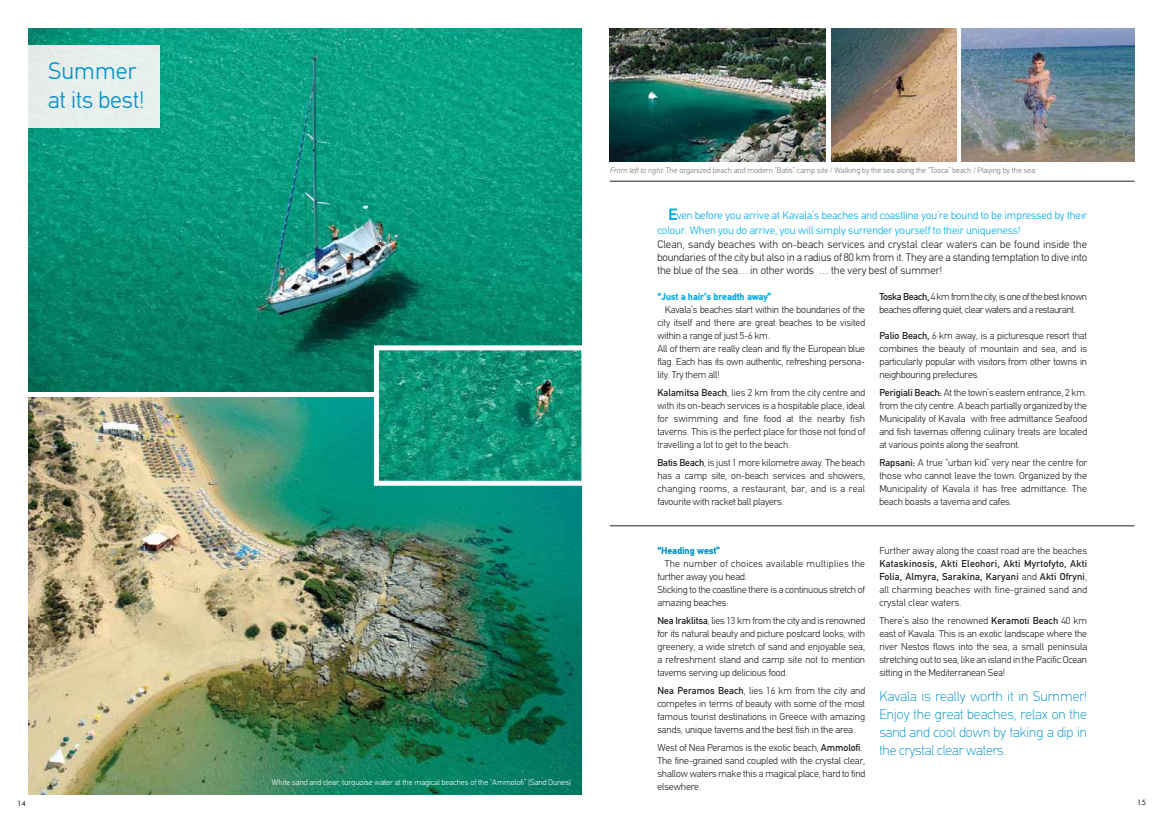
<style>
.page{position:relative;width:1163px;height:823px;background:#fff}
.page>*{position:absolute;margin:0;border:0;box-sizing:border-box;transform-origin:0 0}
.t1{font:300 24px/28.8px "PF Din Text";color:#0091ca}
.t2{font:100 14px/18px "PF Din Text";color:#0091ca;text-align:justify}
.t3{font:300 11px/13.2px "PF Din Text";color:#231f20;text-align:justify}
.t4{font:300 11px/15px "PF Din Text";color:#00aeef}
.t5{font:300 10px/13px "PF Din Text";letter-spacing:-.01em;color:#231f20;text-align:justify}
.t6{font:500 10px/13px "PF Din Text";letter-spacing:.015em;color:#231f20;text-align:justify}
.t7{font:300 10px/13px "PF Din Text";letter-spacing:-.03em;color:#231f20}
.t8{font:300 10px "PF Din Text";letter-spacing:.01em;color:#231f20}
.t9{font:900 10px "PF Din Text";letter-spacing:-.015em;color:#00aeef}
.t10{font:900 10px "PF Din Text";letter-spacing:-.01em;color:#0091ca}
.t11{font:300 8px "PF Din Text";color:#77787b}
.t12{font:300 8px "PF Din Text";color:#fff}
.t13{font:7px "Art Futur H Medium";color:#231f20}
.s1{font-style:italic}
.s2{font-size:15px}
.s3{font-weight:500}
.s4{font-weight:300}
</style>
<div class="page">
<img style="left:28px;top:397px;width:554px;height:397px">
<img style="left:28px;top:28px;width:553px;height:363px">
<img style="left:831px;top:28px;width:125px;height:133px">
<img style="left:609px;top:28px;width:216px;height:133px">
<img style="left:380px;top:351px;width:200px;height:128px">
<div style="left:374px;top:345px;width:212px;height:140px;border:5px solid #fff"></div>
<hr style="left:609px;top:181px;width:525px;height:1px;background:#231f20">
<img style="left:961px;top:28px;width:173px;height:133px">
<div style="left:28px;top:45px;width:131px;height:83px;background:#e6efec"></div>
<hr style="left:609px;top:525px;width:525px;height:1px;background:#231f20">
<h1 class="t1" style="left:48px;top:59px;width:98px">Summer at its best!</h1>
<p class="t12" style="left:272px;top:779px;width:300px">White sand and clear, turquoise water at the magical beaches of the “Ammolofi” (Sand Dunes)</p>
<p class="t11" style="left:609px;top:167px;width:427px"><span class="s1">From left to right:</span> The organized beach and modern “Batis” camp site / Walking by the sea along the “Tosca” beach / Playing by the sea</p>
<p class="t4" style="left:657px;top:209px;width:431px;text-indent:11px"><span class="s2">Ε</span>ven before you arrive at Kavala’s beaches and coastline you’re bound to be impressed by their colour. When you do arrive, you will simply surrender yourself to their uniqueness!</p>
<p class="t3" style="left:657px;top:238px;width:431px">Clean, sandy beaches with on-beach services and crystal clear waters can be found inside the boundaries of the city but also in a radius of 80 km from it. They are a standing temptation to dive into the blue of the sea… in other words … the very best of summer!</p>
<p class="t9" style="left:657px;top:292px;width:115px">“Just a hair’s breadth away”</p>
<p class="t5" style="left:657px;top:303px;width:209px;text-align:left;text-indent:7px">Kavala’s beaches start within the boundaries of the city itself and there are great beaches to be visited within a range of just 5-6 km.<br>All of them are really clean and fly the European blue flag. Each has its own authentic, refreshing persona&shy;lity. Try them all!</p>
<p class="t5" style="left:657px;top:386px;width:209px"><span class="s3">Kalamitsa Beach</span>, lies 2 km from the city centre and with its on-beach services is a hospitable place, ideal for swimming and fine food at the nearby fish taverns. This is the perfect place for those not fond of travelling a lot to get to the beach.</p>
<p class="t5" style="left:657px;top:456px;width:209px"><span class="s3">Batis Beach</span>, is just 1 more kilometre away. The beach has a camp site, on-beach services and showers, changing rooms, a restaurant, bar, and is a real favourite with racket ball players.</p>
<p class="t7" style="left:879px;top:290px;width:209px"><span class="s3">Toska Beach,</span> 4 km from the city, is one of the best known beaches offering quiet, clear waters and a restaurant.</p>
<p class="t5" style="left:879px;top:329px;width:209px"><span class="s3">Palio Beach,</span> 6 km away, is a picturesque resort that combines the beauty of mountain and sea, and is particularly popular with visitors from other towns in neighbouring prefectures.</p>
<p class="t5" style="left:879px;top:386px;width:209px"><span class="s3">Perigiali Beach:</span> At the town’s eastern entrance, 2 km. from the city centre. A beach partially organized by the Municipality of Kavala with free admittance Seafood and fish tavernas offering culinary treats are located at various points along the seafront.</p>
<p class="t5" style="left:879px;top:456px;width:209px"><span class="s3">Rapsani:</span> A true “urban kid” very near the centre for those who cannot leave the town. Organized by the Municipality of Kavala it has free admittance. The beach boasts a taverna and cafes.</p>
<p class="t10" style="left:657px;top:547px;width:64px">“Heading west”</p>
<p class="t5" style="left:657px;top:558px;width:209px;text-align:left;text-indent:7px">The number of choices available multiplies the further away you head.<br>Sticking to the coastline there is a continuous stretch of amazing beaches:</p>
<p class="t5" style="left:657px;top:615px;width:209px"><span class="s3">Nea Iraklitsa</span>, lies 13 km from the city and is renowned for its natural beauty and picture postcard looks, with greenery, a wide stretch of sand and enjoyable sea, a refreshment stand and camp site not to mention taverns serving up delicious food.</p>
<p class="t5" style="left:657px;top:685px;width:209px"><span class="s3">Nea Peramos Beach</span>, lies 16 km from the city and competes in terms of beauty with some of the most famous tourist destinations in Greece with amazing sands, unique taverns and the best fish in the area.</p>
<p class="t5" style="left:657px;top:742px;width:209px;text-align:left">West of Nea Peramos is the exotic beach, <span class="s3">Ammolofi</span>.<br>The fine-grained sand coupled with the crystal clear, shallow waters make this a magical place, hard to find elsewhere.</p>
<p class="t8" style="left:879px;top:547px;width:209px">Further away along the coast road are the beaches</p>
<p class="t6" style="left:879px;top:558px;width:209px">Kataskinosis, Akti Eleohori, Akti Myrtofyto, Akti Folia, Almyra, Sarakina, Karyani <span class="s4">and</span> Akti Ofryni<span class="s4">, all charming beaches with fine-grained sand and crystal clear waters.</span></p>
<p class="t5" style="left:879px;top:615px;width:209px">There’s also the renowned <span class="s3">Keramoti Beach</span> 40 km east of Kavala. This is an exotic landscape where the river Nestos flows into the sea, a small peninsula stretching out to sea, like an island in the Pacific Ocean sitting in the Mediterranean Sea!</p>
<h2 class="t2" style="left:879px;top:688px;width:209px">Kavala is really worth it in Summer!<br>Enjoy the great beaches, relax on the sand and cool down by taking a dip in the crystal clear waters.</h2>
<p class="t13" style="left:17px;top:799px;width:10px">14</p>
<p class="t13" style="left:1137px;top:798px;width:10px">15</p>
</div>
